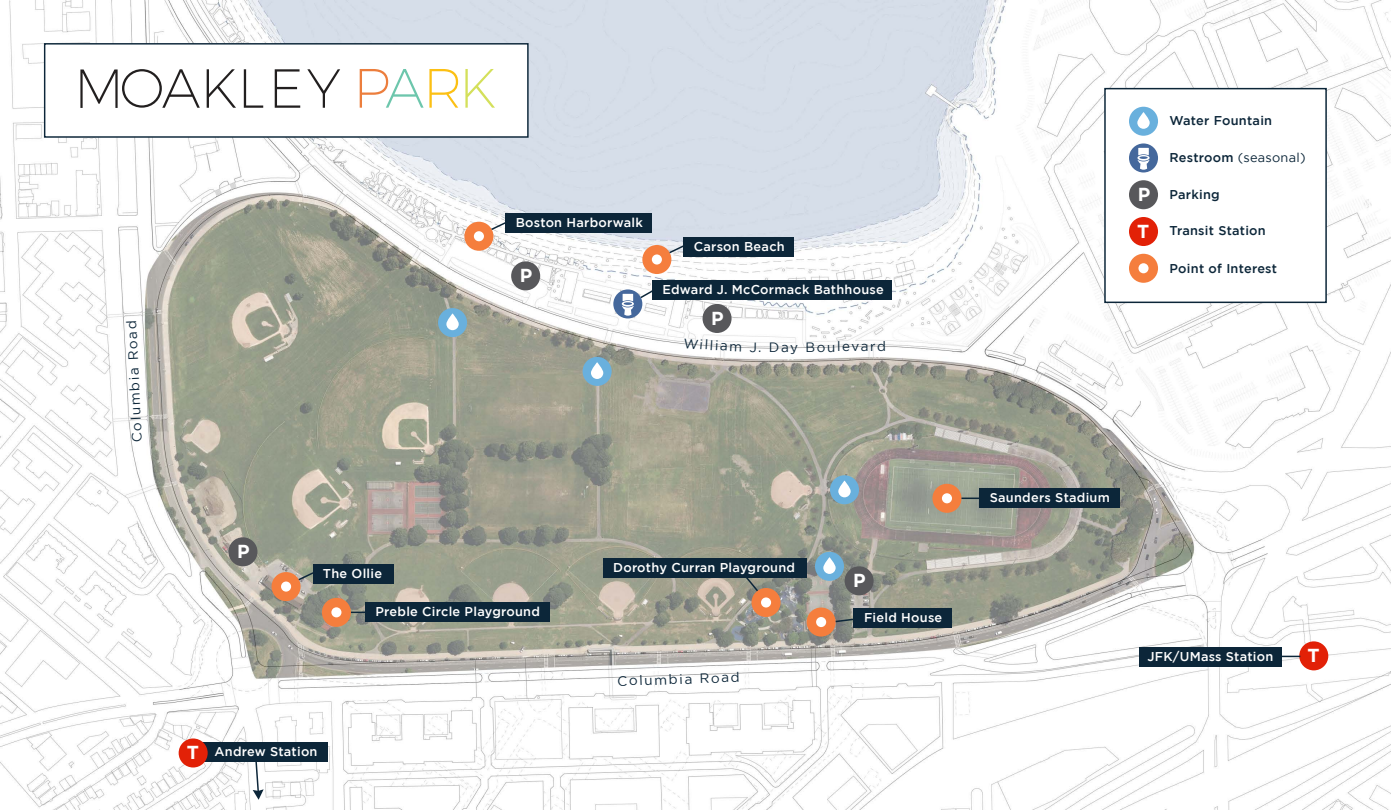
<style>
.page{position:relative;width:1391px;height:810px;background:#fff}
.page>*{position:absolute;margin:0;border:0;box-sizing:border-box;transform-origin:0 0}
.t1{font:700 18.75px/36.7px "Gotham";color:#fff}
.t2{font:13.5px "Gotham";color:#0c2639}
.t3{font:500 12.75px "Gotham";letter-spacing:.02em;color:#fff}
.t4{font:500 12.75px "Gotham";letter-spacing:.02em;color:#0c2639}
.t5{font:12.75px "Gotham";letter-spacing:.02em;color:#0c2639}
.s1{font-weight:700;font-size:18.75px}
.s2{font-weight:500}
</style>
<div class="page">
<img style="left:0;top:0;width:1390px;height:810px">
<div style="left:44px;top:43px;width:484px;height:95px;background:#fff;border:1px solid #0c2639"></div>
<div style="left:1104px;top:88px;width:222px;height:215px;background:#fff;border:2px solid #0c2639"></div>
<div style="left:652px;top:280px;width:240px;height:20px;background:#0c2639"></div>
<div style="left:438px;top:308px;width:29px;height:29px;background:#69b0dd;border-radius:50%"></div>
<svg style="left:446px;top:313px;width:13px;height:17px"></svg>
<div style="left:613px;top:289px;width:29px;height:29px;background:#45689c;border-radius:50%"></div>
<div style="left:511px;top:261px;width:29px;height:29px;background:#58585b;border-radius:50%"></div>
<div style="left:702px;top:304px;width:29px;height:29px;background:#58585b;border-radius:50%"></div>
<div style="left:642px;top:245px;width:29px;height:29px;background:#f57e3d;border-radius:50%"></div>
<div style="left:652px;top:254px;width:10px;height:11px;background:#fff;border-radius:50%"></div>
<div style="left:683px;top:237px;width:111px;height:19px;background:#0c2639"></div>
<svg style="left:622px;top:289px;width:33px;height:27px"></svg>
<svg style="left:667px;top:244px;width:16px;height:11px"></svg>
<div style="left:932px;top:484px;width:29px;height:29px;background:#f57e3d;border-radius:50%"></div>
<div style="left:942px;top:493px;width:10px;height:10px;background:#fff;border-radius:50%"></div>
<div style="left:979px;top:488px;width:141px;height:20px;background:#0c2639"></div>
<svg style="left:961px;top:498px;width:18px;height:1px"></svg>
<div style="left:815px;top:552px;width:29px;height:29px;background:#69b0dd;border-radius:50%"></div>
<svg style="left:823px;top:557px;width:12px;height:17px"></svg>
<div style="left:844px;top:566px;width:29px;height:29px;background:#58585b;border-radius:50%"></div>
<div style="left:751px;top:588px;width:29px;height:29px;background:#f57e3d;border-radius:50%"></div>
<div style="left:761px;top:597px;width:10px;height:11px;background:#fff;border-radius:50%"></div>
<div style="left:603px;top:558px;width:203px;height:20px;background:#0c2639"></div>
<svg style="left:744px;top:578px;width:15px;height:15px"></svg>
<div style="left:806px;top:608px;width:29px;height:29px;background:#f57e3d;border-radius:50%"></div>
<div style="left:816px;top:617px;width:10px;height:10px;background:#fff;border-radius:50%"></div>
<div style="left:854px;top:608px;width:98px;height:20px;background:#0c2639"></div>
<svg style="left:834px;top:618px;width:20px;height:5px"></svg>
<div style="left:228px;top:537px;width:29px;height:29px;background:#58585b;border-radius:50%"></div>
<div style="left:271px;top:572px;width:29px;height:29px;background:#f57e3d;border-radius:50%"></div>
<div style="left:281px;top:582px;width:10px;height:10px;background:#fff;border-radius:50%"></div>
<div style="left:313px;top:564px;width:80px;height:20px;background:#0c2639"></div>
<svg style="left:297px;top:571px;width:16px;height:11px"></svg>
<div style="left:322px;top:598px;width:29px;height:29px;background:#f57e3d;border-radius:50%"></div>
<div style="left:331px;top:607px;width:10px;height:10px;background:#fff;border-radius:50%"></div>
<div style="left:365px;top:602px;width:184px;height:20px;background:#0c2639"></div>
<svg style="left:351px;top:612px;width:14px;height:1px"></svg>
<div style="left:201px;top:742px;width:127px;height:20px;background:#0c2639"></div>
<svg style="left:253px;top:762px;width:11px;height:38px"></svg>
<div style="left:179px;top:738px;width:29px;height:30px;background:#e22107;border-radius:50%"></div>
<div style="left:1299px;top:641px;width:29px;height:29px;background:#e22107;border-radius:50%"></div>
<div style="left:1138px;top:647px;width:143px;height:20px;background:#0c2639"></div>
<svg style="left:1281px;top:656px;width:19px;height:1px"></svg>
<div style="left:1129px;top:107px;width:29px;height:29px;background:#69b0dd;border-radius:50%"></div>
<svg style="left:1137px;top:112px;width:12px;height:17px"></svg>
<div style="left:1129px;top:180px;width:29px;height:29px;background:#58585b;border-radius:50%"></div>
<div style="left:1129px;top:143px;width:29px;height:30px;background:#45689c;border-radius:50%"></div>
<svg style="left:1137px;top:148px;width:12px;height:22px"></svg>
<div style="left:1129px;top:217px;width:29px;height:29px;background:#e22107;border-radius:50%"></div>
<div style="left:1129px;top:254px;width:29px;height:29px;background:#f57e3d;border-radius:50%"></div>
<div style="left:1138px;top:263px;width:10px;height:10px;background:#fff;border-radius:50%"></div>
<svg style="left:80px;top:69px;width:120px;height:39px"></svg>
<svg style="left:207px;top:69px;width:29px;height:39px"></svg>
<svg style="left:244px;top:69px;width:19px;height:39px"></svg>
<svg style="left:275px;top:69px;width:25px;height:39px"></svg>
<svg style="left:307px;top:69px;width:33px;height:39px"></svg>
<svg style="left:360px;top:69px;width:63px;height:39px"></svg>
<svg style="left:429px;top:69px;width:29px;height:39px"></svg>
<svg style="left:465px;top:69px;width:30px;height:39px"></svg>
<div style="left:830px;top:475px;width:29px;height:29px;background:#69b0dd;border-radius:50%"></div>
<svg style="left:838px;top:481px;width:12px;height:16px"></svg>
<div style="left:582px;top:357px;width:29px;height:29px;background:#69b0dd;border-radius:50%"></div>
<svg style="left:591px;top:362px;width:12px;height:17px"></svg>
<div style="left:464px;top:222px;width:29px;height:29px;background:#f57e3d;border-radius:50%"></div>
<div style="left:474px;top:231px;width:10px;height:10px;background:#fff;border-radius:50%"></div>
<div style="left:505px;top:213px;width:147px;height:20px;background:#0c2639"></div>
<svg style="left:489px;top:221px;width:16px;height:10px"></svg>
<svg style="left:683px;top:338px;width:58px;height:13px"></svg>
<svg style="left:750px;top:342px;width:6px;height:10px"></svg>
<p class="t2" style="left:130px;top:443px;width:124px;rotate:-93deg">Columbia Road</p>
<p class="t3" style="left:516px;top:216px;width:128px">Boston Harborwalk</p>
<h1 class="t1" style="left:520px;top:257px;width:14px">P</h1>
<p class="t3" style="left:693px;top:239px;width:93px">Carson Beach</p>
<p class="t3" style="left:662px;top:282px;width:223px">Edward J. McCormack Bathhouse</p>
<h1 class="t1" style="left:711px;top:299px;width:14px">P</h1>
<p class="t2" style="left:758px;top:340px;width:41px">. Day</p>
<p class="t2" style="left:805px;top:340px;width:82px;rotate:-1deg">Boulevard</p>
<h1 class="t1" style="left:237px;top:533px;width:14px">P</h1>
<p class="t3" style="left:323px;top:566px;width:61px">The Ollie</p>
<p class="t3" style="left:375px;top:604px;width:166px">Preble Circle Playground</p>
<p class="t3" style="left:613px;top:560px;width:183px">Dorothy Curran Playground</p>
<p class="t2" style="left:617px;top:674px;width:124px;rotate:-2deg">Columbia Road</p>
<h1 class="t1" style="left:853px;top:562px;width:14px">P</h1>
<p class="t3" style="left:864px;top:611px;width:80px">Field House</p>
<p class="t3" style="left:187px;top:744px;width:132px"><span class="s1">T</span> Andrew Station</p>
<h1 class="t1" style="left:1137px;top:176px;width:14px">P<br>T</h1>
<p class="t4" style="left:1169px;top:113px;width:104px">Water Fountain</p>
<p class="t5" style="left:1169px;top:150px;width:137px"><span class="s2">Restroom</span> (seasonal)</p>
<p class="t4" style="left:1169px;top:187px;width:52px">Parking</p>
<p class="t4" style="left:1169px;top:223px;width:98px">Transit Station</p>
<p class="t4" style="left:1169px;top:261px;width:109px">Point of Interest</p>
<p class="t3" style="left:989px;top:490px;width:122px">Saunders Stadium</p>
<p class="t3" style="left:1147px;top:649px;width:128px">JFK/UMass Station</p>
<h1 class="t1" style="left:1307px;top:637px;width:14px">T</h1>
</div>
